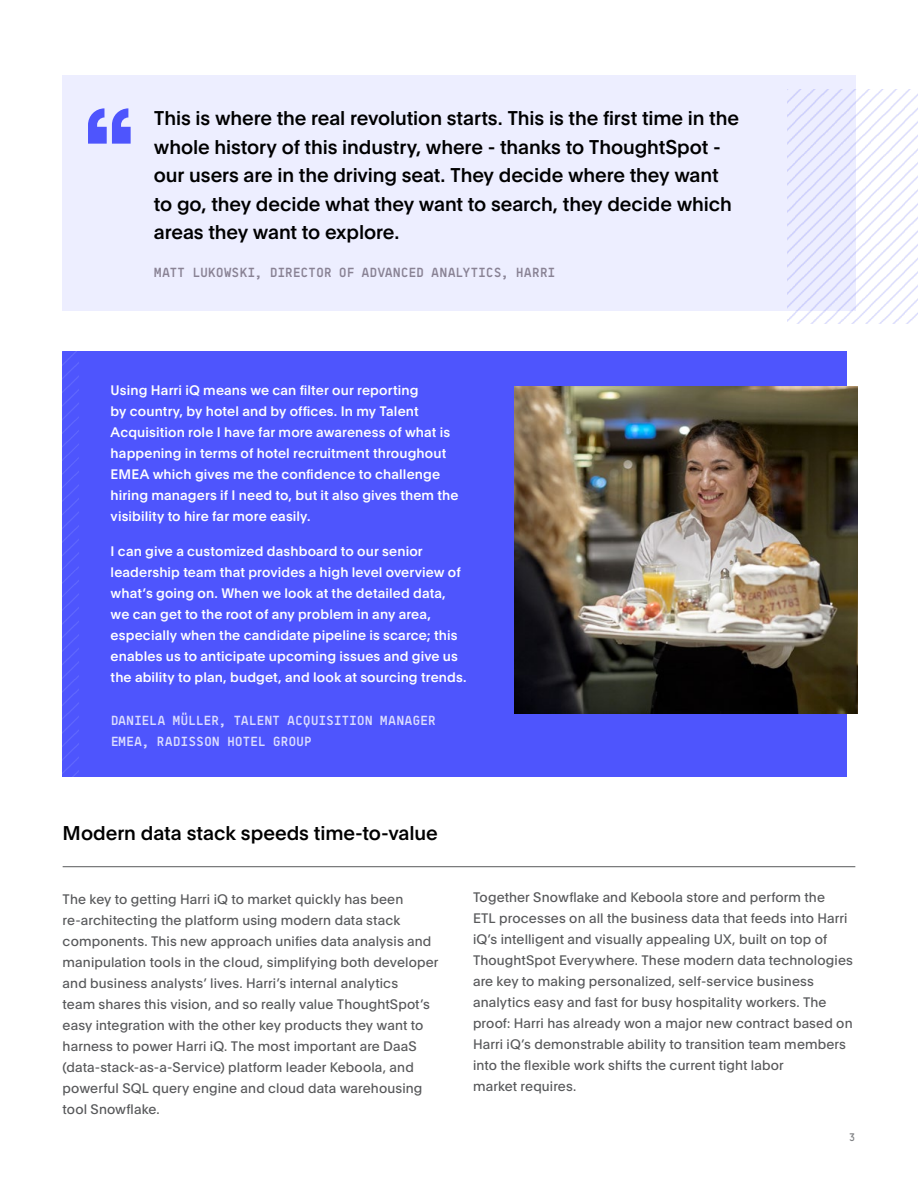
<style>
.page{position:relative;width:918px;height:1188px;background:#fff}
.page>*{position:absolute;margin:0;border:0;box-sizing:border-box;transform-origin:0 0}
.t1{font:500 19.5px/28.5px "Plain";letter-spacing:-.005em;color:#000}
.t2{font:13.5px/21px "Plain";letter-spacing:.01em;color:#58595b}
.t3{font:500 13.5px/21px "Plain";letter-spacing:.01em;color:#fff}
.t4{font:600 13.5px/21px "BB Roller Mono Pro TX";letter-spacing:-.015em;color:#fff}
.t5{font:600 13.5px "BB Roller Mono Pro TX";letter-spacing:-.015em;color:#898294}
.t6{font:500 11.25px "BB Roller Mono Pro TX";color:#808285}
</style>
<div class="page">
<hr style="left:63px;top:866px;width:792px;height:1px;background:#58595b">
<div style="left:63px;top:75px;width:793px;height:236px;background:#edeeff"></div>
<svg style="left:88px;top:108px;width:43px;height:36px"></svg>
<img style="left:788px;top:89px;width:130px;height:234px">
<div style="left:63px;top:351px;width:784px;height:426px;background:#4e55fd"></div>
<img style="left:63px;top:351px;width:15px;height:426px">
<img style="left:515px;top:387px;width:343px;height:327px">
<p class="t1" style="left:154px;top:103px;width:587px">This is where the real revolution starts. This is the first time in the whole history of this industry, where - thanks to ThoughtSpot - our users are in the driving seat. They decide where they want to go, they decide what they want to search, they decide which areas they want to explore.</p>
<p class="t5" style="left:154px;top:265px;width:403px">MATT LUKOWSKI, DIRECTOR OF ADVANCED ANALYTICS, HARRI</p>
<p class="t3" style="left:111px;top:379px;width:349px">Using Harri iQ means we can filter our reporting<br>by country, by hotel and by offices. In my Talent Acquisition role I have far more awareness of what is happening in terms of hotel recruitment throughout EMEA which gives me the confidence to challenge hiring managers if I need to, but it also gives them the visibility to hire far more easily.</p>
<p class="t3" style="left:111px;top:540px;width:357px">I can give a customized dashboard to our senior leadership team that provides a high level overview of what’s going on. When we look at the detailed data, we can get to the root of any problem in any area, especially when the candidate pipeline is scarce; this enables us to anticipate upcoming issues and give us the ability to plan, budget, and look at sourcing trends.</p>
<p class="t4" style="left:110px;top:710px;width:327px">DANIELA MÜLLER, TALENT ACQUISITION MANAGER<br>EMEA, RADISSON HOTEL GROUP</p>
<h1 class="t1" style="left:63px;top:818px;width:377px">Modern data stack speeds time-to-value</h1>
<p class="t2" style="left:63px;top:888px;width:377px">The key to getting Harri iQ to market quickly has been re-architecting the platform using modern data stack components. This new approach unifies data analysis and manipulation tools in the cloud, simplifying both developer and business analysts’ lives. Harri’s internal analytics<br>team shares this vision, and so really value ThoughtSpot’s easy integration with the other key products they want to harness to power Harri iQ. The most important are DaaS (data-stack-as-a-Service) platform leader Keboola, and powerful SQL query engine and cloud data warehousing tool Snowflake.</p>
<p class="t2" style="left:473px;top:886px;width:381px">Together Snowflake and Keboola store and perform the<br>ETL processes on all the business data that feeds into Harri iQ’s intelligent and visually appealing UX, built on top of ThoughtSpot Everywhere. These modern data technologies are key to making personalized, self-service business analytics easy and fast for busy hospitality workers. The proof: Harri has already won a major new contract based on Harri iQ’s demonstrable ability to transition team members into the flexible work shifts the current tight labor<br>market requires.</p>
<p class="t6" style="left:849px;top:1131px;width:8px">3</p>
</div>
